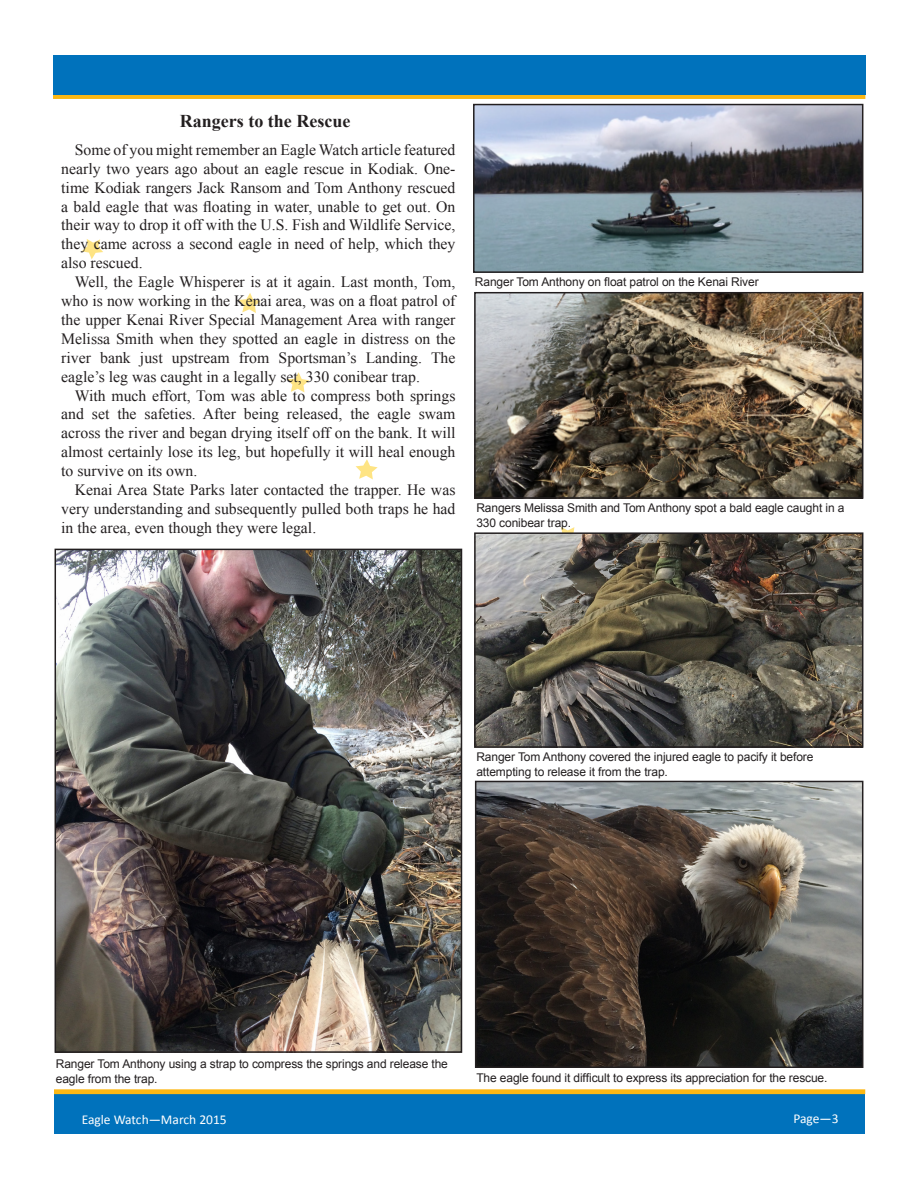
<style>
.page{position:relative;width:918px;height:1188px;background:#fff}
.page>*{position:absolute;margin:0;border:0;box-sizing:border-box;transform-origin:0 0}
.t1{font:700 18px "Times New Roman";color:#231f20}
.t2{font:15.75px/18.9px "Times New Roman";color:#231f20;text-align:justify}
.t3{font:13.5px "Calibri";color:#fff}
.t4{font:12px/15px "Arial";letter-spacing:-.01em;color:#231f20}
</style>
<div class="page">
<div style="left:54px;top:1094px;width:811px;height:40px;background:#0072bc"></div>
<div style="left:54px;top:1089px;width:811px;height:5px;background:#fcb814"></div>
<div style="left:53px;top:94px;width:812px;height:5px;background:#fcb814"></div>
<svg style="left:561px;top:527px;width:14px;height:5px"></svg>
<svg style="left:356px;top:459px;width:22px;height:20px"></svg>
<svg style="left:287px;top:372px;width:22px;height:21px"></svg>
<svg style="left:239px;top:293px;width:22px;height:20px"></svg>
<svg style="left:82px;top:239px;width:21px;height:20px"></svg>
<div style="left:53px;top:55px;width:812px;height:39px;background:#0072bc"></div>
<img style="left:476px;top:107px;width:384px;height:163px">
<div style="left:473px;top:104px;width:390px;height:169px;border:2px solid #231f20"></div>
<img style="left:477px;top:295px;width:383px;height:201px">
<div style="left:474px;top:292px;width:389px;height:207px;border:2px solid #231f20"></div>
<img style="left:478px;top:784px;width:382px;height:281px">
<div style="left:475px;top:781px;width:388px;height:287px;border:2px solid #231f20"></div>
<img style="left:58px;top:552px;width:401px;height:498px">
<div style="left:55px;top:549px;width:407px;height:504px;border:2px solid #231f20"></div>
<img style="left:477px;top:535px;width:383px;height:210px">
<div style="left:474px;top:532px;width:389px;height:216px;border:2px solid #231f20"></div>
<p class="t1" style="left:180px;top:109px;width:172px">Rangers to the Rescue</p>
<p class="t2" style="left:61px;top:140px;width:396px;text-indent:14px">Some of you might remember an Eagle Watch article featured nearly two years ago about an eagle rescue in Kodiak. One&shy;time Kodiak rangers Jack Ransom and Tom Anthony rescued a bald eagle that was floating in water, unable to get out. On their way to drop it off with the U.S. Fish and Wildlife Service, they came across a second eagle in need of help, which they also rescued.</p>
<p class="t2" style="left:61px;top:272px;width:396px;text-indent:14px">Well, the Eagle Whisperer is at it again. Last month, Tom, who is now working in the Kenai area, was on a float patrol of the upper Kenai River Special Management Area with ranger Melissa Smith when they spotted an eagle in distress on the river bank just upstream from Sportsman’s Landing. The eagle’s leg was caught in a legally set, 330 conibear trap.</p>
<p class="t2" style="left:61px;top:386px;width:396px;text-indent:14px">With much effort, Tom was able to compress both springs and set the safeties. After being released, the eagle swam across the river and began drying itself off on the bank. It will almost certainly lose its leg, but hopefully it will heal enough to survive on its own.</p>
<p class="t2" style="left:61px;top:480px;width:396px;text-indent:14px">Kenai Area State Parks later contacted the trapper. He was very understanding and subsequently pulled both traps he had in the area, even though they were legal.</p>
<p class="t4" style="left:475px;top:275px;width:285px">Ranger Tom Anthony on float patrol on the Kenai River</p>
<p class="t4" style="left:476px;top:500px;width:370px">Rangers Melissa Smith and Tom Anthony spot a bald eagle caught in a<br>330 conibear trap.</p>
<p class="t4" style="left:476px;top:749px;width:339px">Ranger Tom Anthony covered the injured eagle to pacify it before attempting to release it from the trap.</p>
<p class="t4" style="left:56px;top:1056px;width:394px">Ranger Tom Anthony using a strap to compress the springs and release the eagle from the trap.</p>
<p class="t4" style="left:476px;top:1070px;width:353px">The eagle found it difficult to express its appreciation for the rescue.</p>
<p class="t3" style="left:82px;top:1111px;width:147px">Eagle Watch—March 2015</p>
<p class="t3" style="left:793px;top:1110px;width:47px">Page—3</p>
</div>
